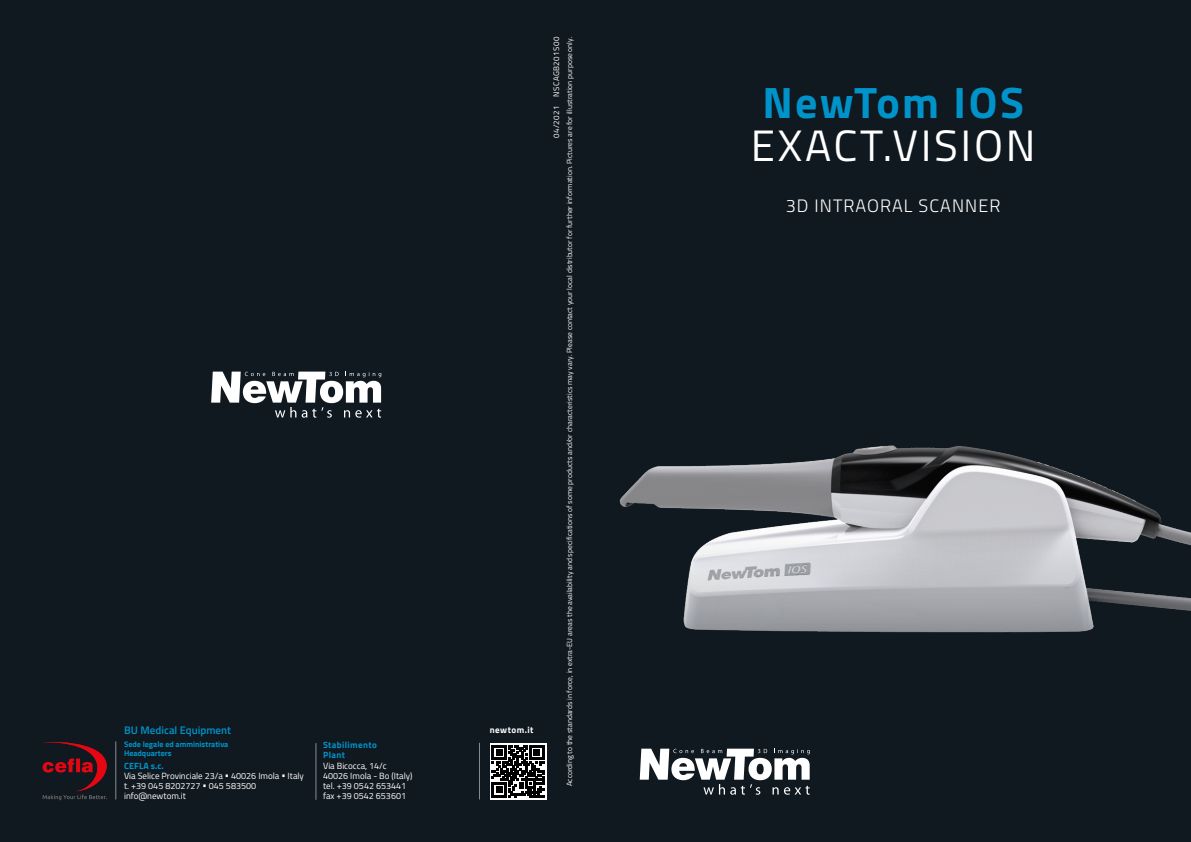
<style>
.page{position:relative;width:1191px;height:842px;background:#101820}
.page>*{position:absolute;margin:0;border:0;box-sizing:border-box;transform-origin:0 0}
.t1{font:44px "Titillium";letter-spacing:.06em;color:#fff}
.t2{font:700 44px "Titillium";letter-spacing:.05em;color:#0093c9}
.t3{font:300 18px "Titillium";letter-spacing:.06em;color:#fff}
.t4{font:600 11px "Titillium";color:#0093c9}
.t5{font:9px "Titillium";color:#fff}
.t6{font:700 9px/10px "Titillium";letter-spacing:.04em;color:#0093c9}
.t7{font:700 9px "Titillium";letter-spacing:.05em;color:#fff}
.t8{font:700 8px/9px "Titillium";color:#0093c9}
.t9{font:8px "Titillium";letter-spacing:.05em;color:#fff}
.t10{font:7.5px "Titillium";color:#fff}
</style>
<div class="page">
<svg style="left:211px;top:372px;width:170px;height:46px"></svg>
<svg style="left:639px;top:779px;width:171px;height:16px"></svg>
<img style="left:619px;top:445px;width:572px;height:334px">
<svg style="left:490px;top:743px;width:56px;height:56px"></svg>
<svg style="left:492px;top:745px;width:52px;height:52px;background:#474747"></svg>
<hr style="left:116px;top:741px;width:1px;height:58px;background:#878c90">
<hr style="left:316px;top:743px;width:1px;height:57px;background:#878c90">
<hr style="left:479px;top:743px;width:1px;height:56px;background:#878c90">
<svg style="left:43px;top:741px;width:64px;height:59px"></svg>
<p class="t4" style="left:124px;top:722px;width:108px">BU Medical Equipment</p>
<p class="t7" style="left:490px;top:722px;width:45px">newtom.it</p>
<p class="t6" style="left:323px;top:739px;width:55px">Stabilimento<br>Plant</p>
<p class="t5" style="left:323px;top:759px;width:65px">Via Bicocca, 14/c</p>
<p class="t5" style="left:323px;top:769px;width:91px">40026 Imola - Bo (Italy)</p>
<p class="t5" style="left:323px;top:779px;width:85px">tel. +39 0542 653441</p>
<p class="t5" style="left:323px;top:789px;width:85px">fax +39 0542 653601</p>
<p class="t8" style="left:124px;top:739px;width:106px">Sede legale ed amministrativa<br>Headquarters</p>
<p class="t6" style="left:124px;top:760px;width:41px">CEFLA s.c.</p>
<p class="t5" style="left:124px;top:769px;width:181px">Via Selice Provinciale 23/a • 40026 Imola • Italy</p>
<p class="t5" style="left:124px;top:779px;width:134px">t. +39 045 8202727 • 045 583500</p>
<p class="t5" style="left:124px;top:789px;width:63px">info@newtom.it</p>
<p class="t9" style="left:550px;top:138px;width:103px;rotate:-90deg">04/2021 NSCAGB201S00</p>
<p class="t10" style="left:564px;top:786px;width:751px;rotate:-90deg">According to the standards in force, in extra-EU areas the availability and specifications of some products and/or characteristics may vary. Please contact your local distributor for further information. Pictures are for illustration purpose only.</p>
<p class="t2" style="left:762px;top:69px;width:263px">NewTom IOS</p>
<p class="t1" style="left:751px;top:113px;width:286px">EXACT.VISION</p>
<p class="t3" style="left:786px;top:193px;width:216px">3D INTRAORAL SCANNER</p>
</div>
